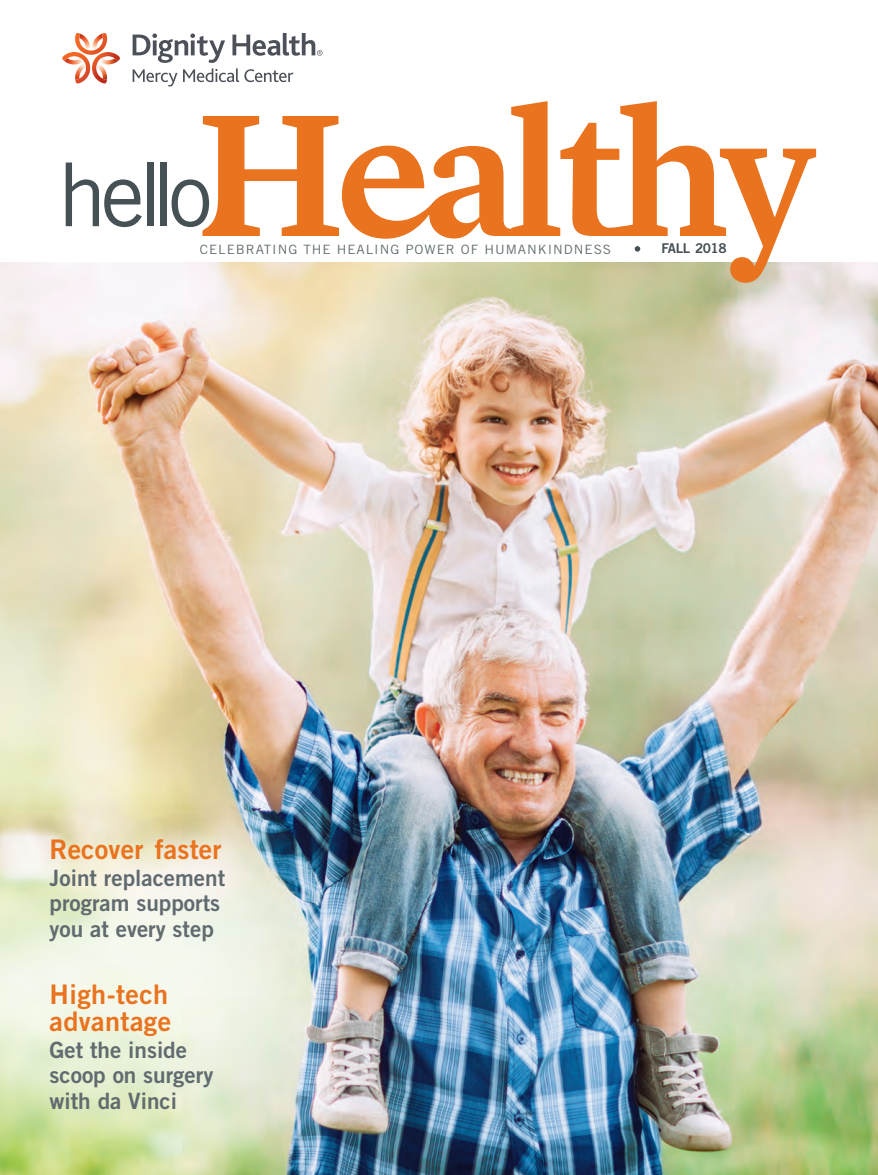
<style>
.page{position:relative;width:878px;height:1175px;background:#fff}
.page>*{position:absolute;margin:0;border:0;box-sizing:border-box;transform-origin:0 0}
._1_breaker_Dignity{font:88.2px "Trade Gothic LT Std";letter-spacing:-.085em;color:#465155}
._2_head_Bold_Dignity{font:27px/27px "Trade Gothic LT Std Bd 2";letter-spacing:.015em;color:#e9731e}
._1_body_no__Dignity{font:22.5px/25.5px "Trade Gothic LT Std Bd 2";color:#616b6f}
._1_head_Dignity_resi{font:13.5px "Trade Gothic LT Std Bd 2";letter-spacing:-.035em;color:#465155}
._2_body_Dignity_colo{font:12.9px "Trade Gothic LT Std";letter-spacing:.07em;color:#646e71;scale:1.05 1}
</style>
<div class="page">
<img style="left:0;top:262px;width:878px;height:912px">
<svg style="left:202px;top:101px;width:614px;height:182px"></svg>
<svg style="left:62px;top:33px;width:58px;height:51px"></svg>
<img style="left:98px;top:61px;width:20px;height:3px">
<img style="left:98px;top:58px;width:20px;height:3px">
<svg style="left:133px;top:33px;width:189px;height:53px"></svg>
<svg style="left:634px;top:246px;width:6px;height:6px"></svg>
<p class="_1_breaker_Dignity" style="left:58px;top:141px;width:156px">hello</p>
<p class="_2_body_Dignity_colo" style="left:200px;top:241px;width:393px">CELEBRATING THE HEALING POWER OF HUMANKINDNESS</p>
<p class="_1_head_Dignity_resi" style="left:661px;top:240px;width:67px">FALL 2018</p>
<p class="_2_head_Bold_Dignity" style="left:50px;top:835px;width:173px">Recover faster</p>
<p class="_1_body_no__Dignity" style="left:50px;top:864px;width:177px">Joint replacement program supports you at every step</p>
<p class="_2_head_Bold_Dignity" style="left:50px;top:980px;width:123px">High-tech advantage</p>
<p class="_1_body_no__Dignity" style="left:50px;top:1036px;width:165px">Get the inside scoop on surgery with da Vinci</p>
</div>
